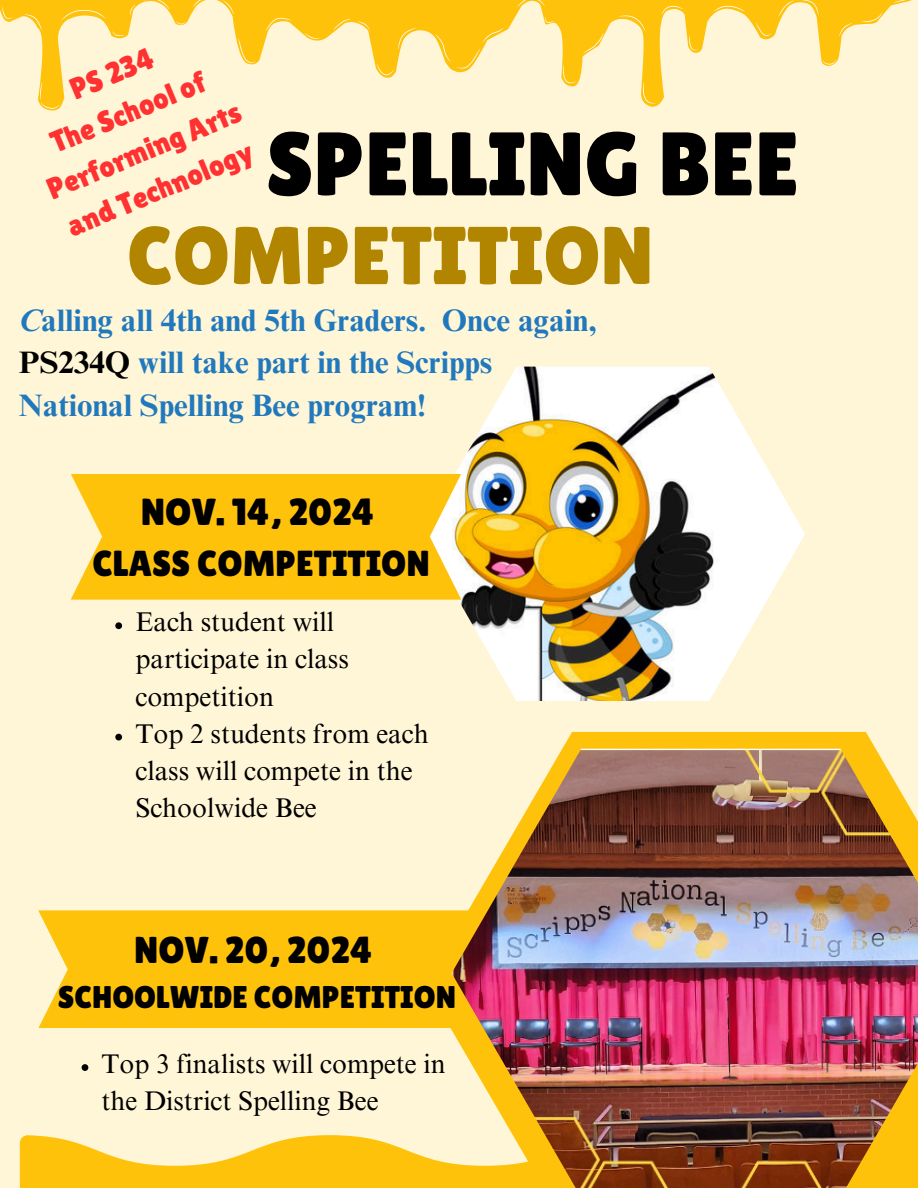
<style>
.page{position:relative;width:918px;height:1188px;background:#fff5d7}
.page>*{position:absolute;margin:0;border:0;box-sizing:border-box;transform-origin:0 0}
.t1{font:90px "Lilita One";color:#000}
.t2{font:81.9px "Lilita One";color:#b28500}
.t3{font:37.65px "Lilita One";color:#000}
.t4{font:37.5px "Lilita One";color:#000}
.t5{font:36.15px "Lilita One";color:#000}
.t6{font:31.35px "Lilita One";color:#000}
.t7{font:700 31.05px/42.8px "Times NRMT Pro";color:#2179bd}
.t8{font:30px/41.7px "Lilita One";color:#ff3131;text-align:center}
.t9{font:27.15px/37.2px "Times NRMT Pro";color:#000}
.t10{font:27px/37.2px "Times NRMT Pro";color:#000}
.s1{font-style:italic}
.s2{color:#000}
</style>
<div class="page">
<svg style="left:0;top:0;width:901px;height:111px"></svg>
<svg style="left:2px;top:6px;width:11px;height:13px"></svg>
<svg style="left:24px;top:14px;width:18px;height:16px"></svg>
<svg style="left:40px;top:82px;width:20px;height:27px"></svg>
<svg style="left:61px;top:10px;width:45px;height:10px"></svg>
<svg style="left:112px;top:31px;width:13px;height:5px"></svg>
<svg style="left:143px;top:0;width:27px;height:10px"></svg>
<svg style="left:176px;top:21px;width:10px;height:3px"></svg>
<svg style="left:193px;top:0;width:20px;height:7px"></svg>
<svg style="left:223px;top:0;width:11px;height:15px"></svg>
<svg style="left:130px;top:5px;width:6px;height:11px"></svg>
<svg style="left:238px;top:38px;width:18px;height:25px"></svg>
<svg style="left:265px;top:17px;width:27px;height:14px"></svg>
<svg style="left:305px;top:33px;width:15px;height:6px"></svg>
<svg style="left:333px;top:19px;width:18px;height:11px"></svg>
<svg style="left:357px;top:21px;width:13px;height:10px"></svg>
<svg style="left:377px;top:63px;width:17px;height:13px"></svg>
<svg style="left:398px;top:28px;width:18px;height:22px"></svg>
<svg style="left:435px;top:28px;width:69px;height:41px"></svg>
<svg style="left:517px;top:0;width:28px;height:7px"></svg>
<svg style="left:545px;top:17px;width:9px;height:6px"></svg>
<svg style="left:563px;top:65px;width:13px;height:18px"></svg>
<svg style="left:583px;top:32px;width:21px;height:21px"></svg>
<svg style="left:619px;top:15px;width:26px;height:17px"></svg>
<svg style="left:643px;top:82px;width:13px;height:22px"></svg>
<svg style="left:661px;top:6px;width:23px;height:9px"></svg>
<svg style="left:689px;top:35px;width:9px;height:16px"></svg>
<svg style="left:713px;top:6px;width:32px;height:6px"></svg>
<svg style="left:756px;top:22px;width:16px;height:14px"></svg>
<svg style="left:778px;top:0;width:16px;height:17px"></svg>
<svg style="left:800px;top:0;width:19px;height:16px"></svg>
<svg style="left:823px;top:60px;width:14px;height:5px"></svg>
<svg style="left:839px;top:23px;width:13px;height:14px"></svg>
<svg style="left:861px;top:12px;width:21px;height:10px"></svg>
<svg style="left:893px;top:0;width:19px;height:3px"></svg>
<svg style="left:20px;top:1135px;width:405px;height:53px;fill:#ffc20b"></svg>
<svg style="left:425px;top:732px;width:451px;height:456px"></svg>
<img style="left:452px;top:749px;width:466px;height:439px">
<img style="left:455px;top:367px;width:350px;height:334px">
<svg style="left:71px;top:474px;width:390px;height:126px;background:#fec61c"></svg>
<div style="left:38px;top:910px;width:431px;height:118px;background:#ffc20b"></div>
<svg style="left:115px;top:622px;width:7px;height:7px"></svg>
<svg style="left:115px;top:734px;width:7px;height:6px"></svg>
<svg style="left:82px;top:1064px;width:6px;height:7px"></svg>
<h2 class="t8" style="left:8px;top:95px;width:209px;rotate:-23deg">PS 234<br>The School of<br>Performing Arts and Technology</h2>
<h1 class="t1" style="left:266px;top:112px;width:535px">SPELLING BEE</h1>
<h1 class="t2" style="left:127px;top:209px;width:528px">COMPETITION</h1>
<h3 class="t7" style="left:19px;top:302px;width:579px"><span class="s1">C</span>alling all 4th and 5th Graders. Once again,<br><span class="s2">PS234Q</span> will take part in the Scripps<br>National Spelling Bee program!</h3>
<p class="t3" style="left:141px;top:491px;width:235px">NOV. 14, 2024</p>
<p class="t5" style="left:92px;top:543px;width:339px">CLASS COMPETITION</p>
<p class="t9" style="left:136px;top:607px;width:215px">Each student will participate in class competition</p>
<p class="t9" style="left:136px;top:718px;width:295px">Top 2 students from each class will compete in the<br>Schoolwide Bee</p>
<h2 class="t4" style="left:134px;top:929px;width:240px">NOV. 20, 2024</h2>
<h2 class="t6" style="left:58px;top:980px;width:400px">SCHOOLWIDE COMPETITION</h2>
<p class="t10" style="left:102px;top:1049px;width:346px">Top 3 finalists will compete in the District Spelling Bee</p>
</div>
